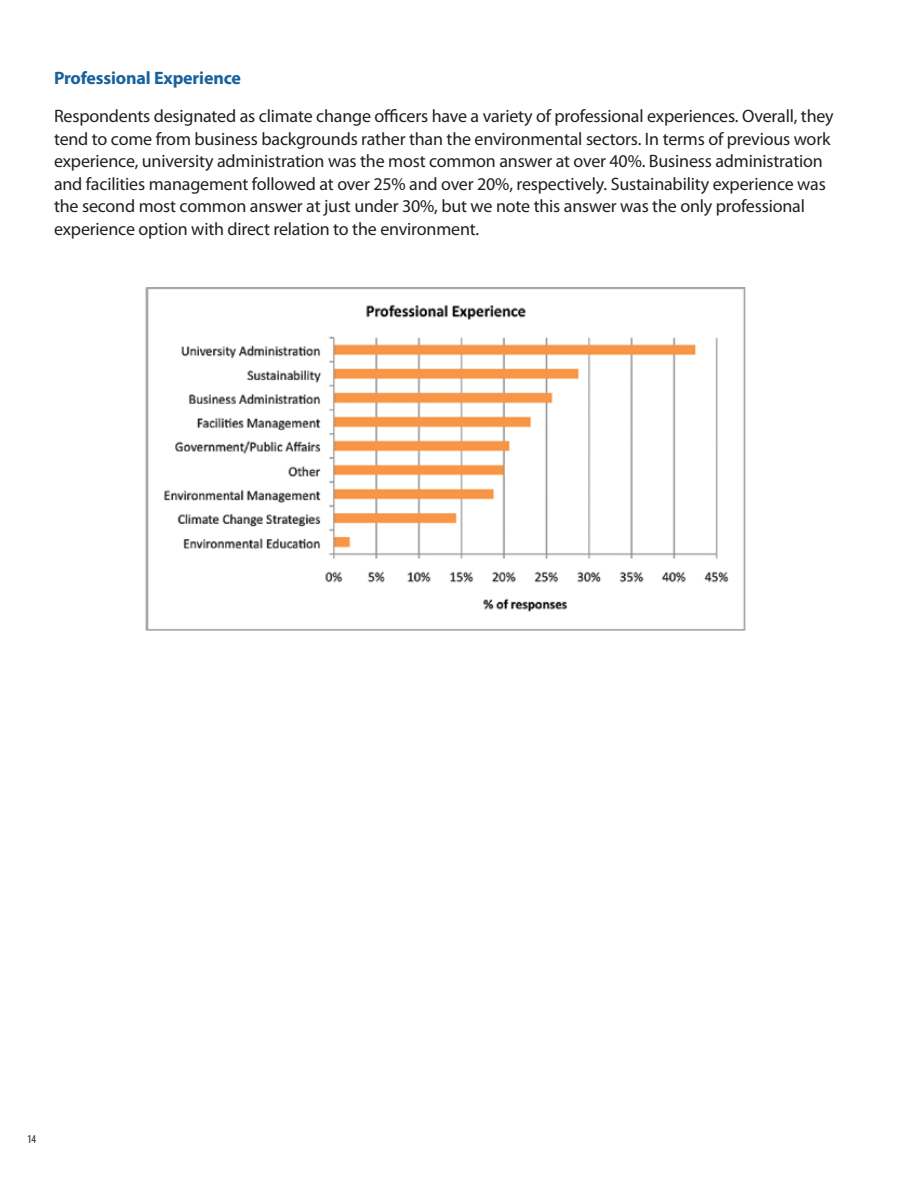
<style>
.page{position:relative;width:918px;height:1188px;background:#fff}
.page>*{position:absolute;margin:0;border:0;box-sizing:border-box;transform-origin:0 0}
.t1{font:18px/22.5px "Myriad Pro";letter-spacing:-.01em;color:#231f20}
.t2{font:700 18px "Myriad Pro";letter-spacing:-.01em;color:#17629e}
.t3{font:condensed 12px "Myriad Pro";color:#231f20}
</style>
<div class="page">
<img style="left:164px;top:304px;width:565px;height:308px">
<div style="left:146px;top:287px;width:599px;height:344px;border:2px solid #a7a9ac"></div>
<p class="t2" style="left:54px;top:66px;width:188px">Professional Experience</p>
<p class="t1" style="left:54px;top:105px;width:781px">Respondents designated as climate change officers have a variety of professional experiences. Overall, they tend to come from business backgrounds rather than the environmental sectors. In terms of previous work experience, university administration was the most common answer at over 40%. Business administration and facilities management followed at over 25% and over 20%, respectively. Sustainability experience was the second most common answer at just under 30%, but we note this answer was the only professional experience option with direct relation to the environment.</p>
<p class="t3" style="left:27px;top:1132px;width:11px">14</p>
</div>
